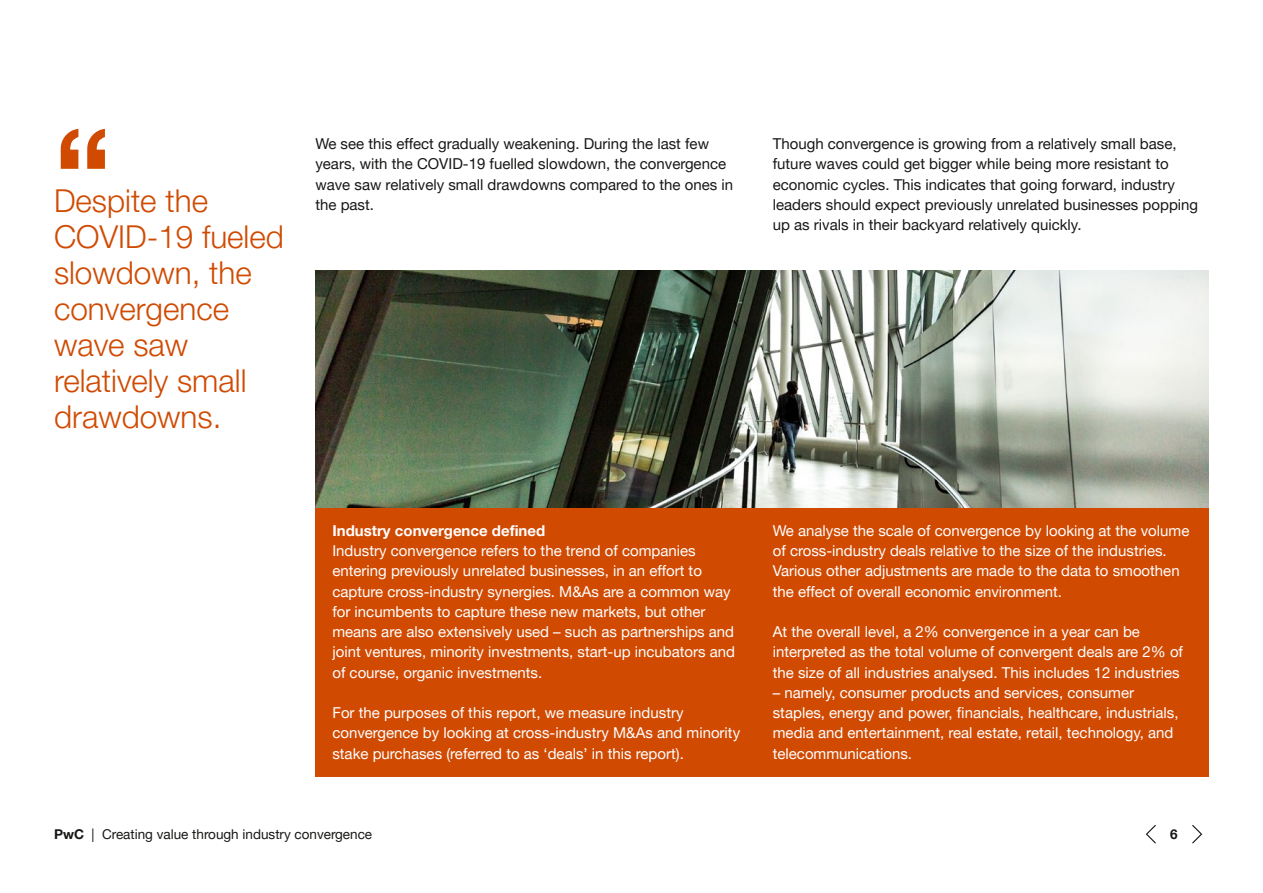
<style>
.page{position:relative;width:1263px;height:893px;background:#fff}
.page>*{position:absolute;margin:0;border:0;box-sizing:border-box;transform-origin:0 0}
.t1{font:300 31.5px/36px "Helvetica Neue LT Pro";color:#d04a02}
.t2{font:15px/20.2px "Helvetica Neue LT Pro";color:#fff}
.t3{font:15px/20.2px "Helvetica Neue LT Pro";color:#181716}
.t4{font:700 15px "Helvetica Neue LT Pro";color:#fff}
.t5{font:13.5px "Helvetica Neue LT Pro";color:#181716}
.t6{font:700 13.5px "Helvetica Neue LT Pro";color:#181716}
.s1{font-weight:700}
</style>
<div class="page">
<svg style="left:1146px;top:825px;width:10px;height:18px"></svg>
<svg style="left:1192px;top:825px;width:10px;height:18px"></svg>
<img style="left:315px;top:271px;width:894px;height:237px">
<div style="left:315px;top:508px;width:894px;height:269px;background:#d04a02"></div>
<svg style="left:61px;top:129px;width:44px;height:40px"></svg>
<p class="t1" style="left:54px;top:182px;width:231px">Despite the<br>COVID-19 fueled slowdown, the convergence wave saw relatively small drawdowns.</p>
<p class="t3" style="left:315px;top:133px;width:419px">We see this effect gradually weakening. During the last few years, with the COVID-19 fuelled slowdown, the convergence wave saw relatively small drawdowns compared to the ones in the past.</p>
<p class="t3" style="left:773px;top:133px;width:427px">Though convergence is growing from a relatively small base, future waves could get bigger while being more resistant to economic cycles. This indicates that going forward, industry leaders should expect previously unrelated businesses popping up as rivals in their backyard relatively quickly.</p>
<p class="t4" style="left:332px;top:521px;width:214px">Industry convergence defined</p>
<p class="t2" style="left:332px;top:540px;width:404px">Industry convergence refers to the trend of companies entering previously unrelated businesses, in an effort to capture cross-industry synergies. M&amp;As are a common way for incumbents to capture these new markets, but other means are also extensively used – such as partnerships and joint ventures, minority investments, start-up incubators and of course, organic investments.</p>
<p class="t2" style="left:332px;top:702px;width:409px">For the purposes of this report, we measure industry convergence by looking at cross-industry M&amp;As and minority stake purchases (referred to as ‘deals’ in this report).</p>
<p class="t2" style="left:773px;top:520px;width:418px">We analyse the scale of convergence by looking at the volume of cross-industry deals relative to the size of the industries.<br>Various other adjustments are made to the data to smoothen the effect of overall economic environment.</p>
<p class="t2" style="left:773px;top:621px;width:412px">At the overall level, a 2% convergence in a year can be interpreted as the total volume of convergent deals are 2% of the size of all industries analysed. This includes 12 industries</p>
<p class="t2" style="left:773px;top:682px;width:407px">– namely, consumer products and services, consumer staples, energy and power, financials, healthcare, industrials, media and entertainment, real estate, retail, technology, and telecommunications.</p>
<p class="t5" style="left:54px;top:826px;width:320px"><span class="s1">PwC</span> | Creating value through industry convergence</p>
<p class="t6" style="left:1170px;top:826px;width:9px">6</p>
</div>
